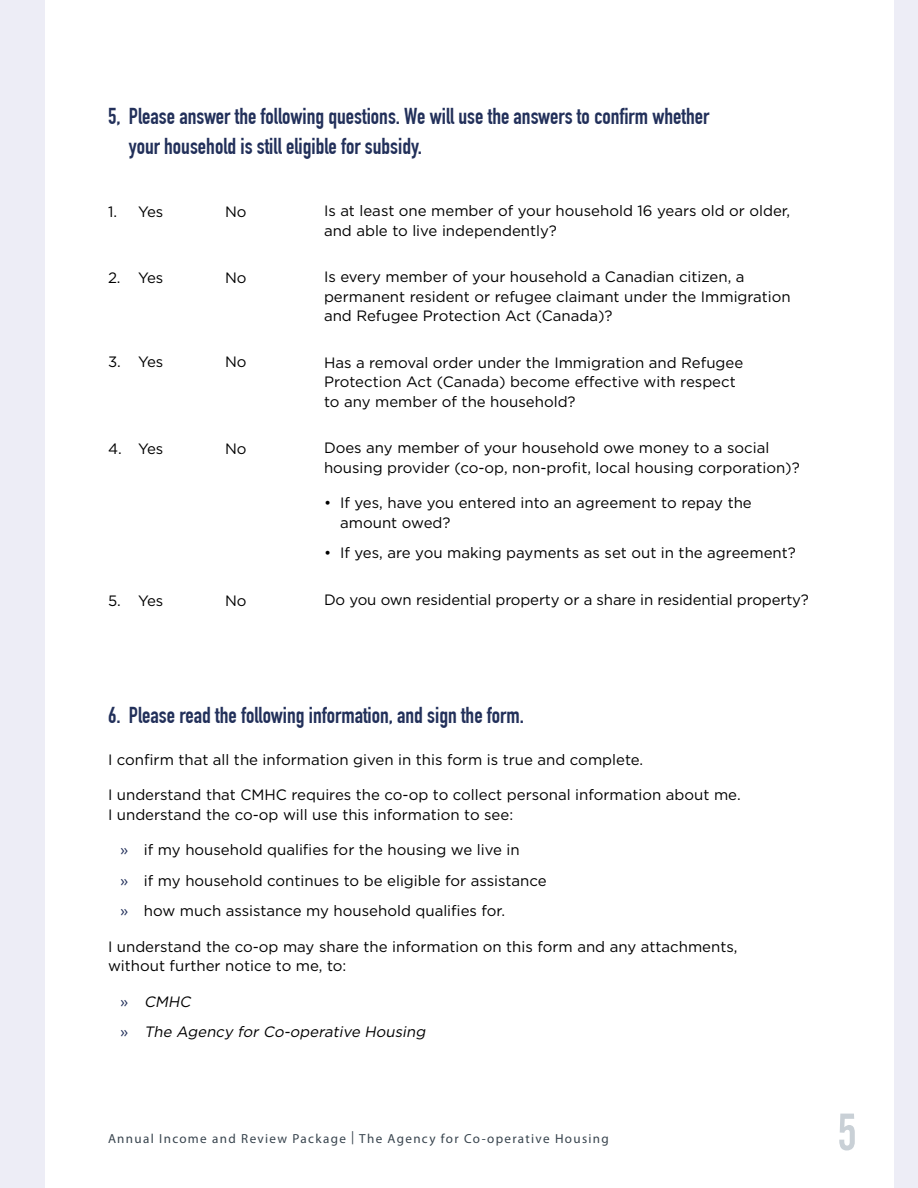
<style>
.page{position:relative;width:918px;height:1188px;background:#fff}
.page>*{position:absolute;margin:0;border:0;box-sizing:border-box;transform-origin:0 0}
.t1{font:51.15px "Alternate Gothic No 2 TL";color:#c9d0d6}
.sub_3{font:700 22.5px/30px "DIN Condensed";color:#22305a}
.text{font:15px/19.5px "Gotham";color:#000}
.text-2{font:italic 15px "Gotham";color:#000}
.t2{font:13.2px "Myriad Pro";letter-spacing:.1em;color:#38444e}
.s1{color:#22305a}
.s2{font-style:normal;color:#22305a}
</style>
<div class="page">
<div style="left:0;top:0;width:45px;height:1188px;background:#ededf6"></div>
<div style="left:894px;top:0;width:24px;height:1188px;background:#ededf6"></div>
<p class="sub_3" style="left:129px;top:101px;width:582px;text-indent:-21px">5, Please answer the following questions. We will use the answers to confirm whether your household is still eligible for subsidy.</p>
<p class="text" style="left:108px;top:202px;width:57px">1. Yes</p>
<p class="text" style="left:225px;top:202px;width:23px">No</p>
<p class="text" style="left:108px;top:268px;width:57px">2. Yes</p>
<p class="text" style="left:225px;top:268px;width:23px">No</p>
<p class="text" style="left:108px;top:352px;width:57px">3. Yes</p>
<p class="text" style="left:225px;top:352px;width:23px">No</p>
<p class="text" style="left:108px;top:439px;width:57px">4. Yes</p>
<p class="text" style="left:225px;top:439px;width:23px">No</p>
<p class="text" style="left:108px;top:591px;width:57px">5. Yes</p>
<p class="text" style="left:225px;top:591px;width:23px">No</p>
<p class="text" style="left:324px;top:201px;width:468px">Is at least one member of your household 16 years old or older, and able to live independently?</p>
<p class="text" style="left:324px;top:267px;width:468px">Is every member of your household a Canadian citizen, a permanent resident or refugee claimant under the Immigration and Refugee Protection Act (Canada)?</p>
<p class="text" style="left:324px;top:352px;width:421px">Has a removal order under the Immigration and Refugee<br>Protection Act (Canada) become effective with respect to any member of the household?</p>
<p class="text" style="left:324px;top:438px;width:477px">Does any member of your household owe money to a social housing provider (co-op, non-profit, local housing corporation)?</p>
<p class="text" style="left:340px;top:493px;width:413px;text-indent:-16px">• If yes, have you entered into an agreement to repay the amount owed?</p>
<p class="text" style="left:324px;top:543px;width:473px">• If yes, are you making payments as set out in the agreement?</p>
<p class="text" style="left:324px;top:589px;width:486px">Do you own residential property or a share in residential property?</p>
<p class="sub_3" style="left:108px;top:701px;width:417px">6. Please read the following information, and sign the form.</p>
<p class="text" style="left:108px;top:749px;width:537px">I confirm that all the information given in this form is true and complete.</p>
<p class="text" style="left:108px;top:785px;width:634px">I understand that CMHC requires the co-op to collect personal information about me.<br>I understand the co-op will use this information to see:</p>
<p class="text" style="left:120px;top:840px;width:401px"><span class="s1">»</span> if my household qualifies for the housing we live in</p>
<p class="text" style="left:120px;top:870px;width:428px"><span class="s1">»</span> if my household continues to be eligible for assistance</p>
<p class="text" style="left:120px;top:901px;width:387px"><span class="s1">»</span> how much assistance my household qualifies for.</p>
<p class="text" style="left:108px;top:936px;width:631px">I understand the co-op may share the information on this form and any attachments, without further notice to me, to:</p>
<p class="text-2" style="left:120px;top:992px;width:75px"><span class="s2">»</span> CMHC</p>
<p class="text-2" style="left:120px;top:1022px;width:310px"><span class="s2">»</span> The Agency for Co-operative Housing</p>
<p class="t2" style="left:108px;top:1130px;width:502px">Annual Income and Review Package | The Agency for Co-operative Housing</p>
<h1 class="t1" style="left:837px;top:1104px;width:21px">5</h1>
</div>
